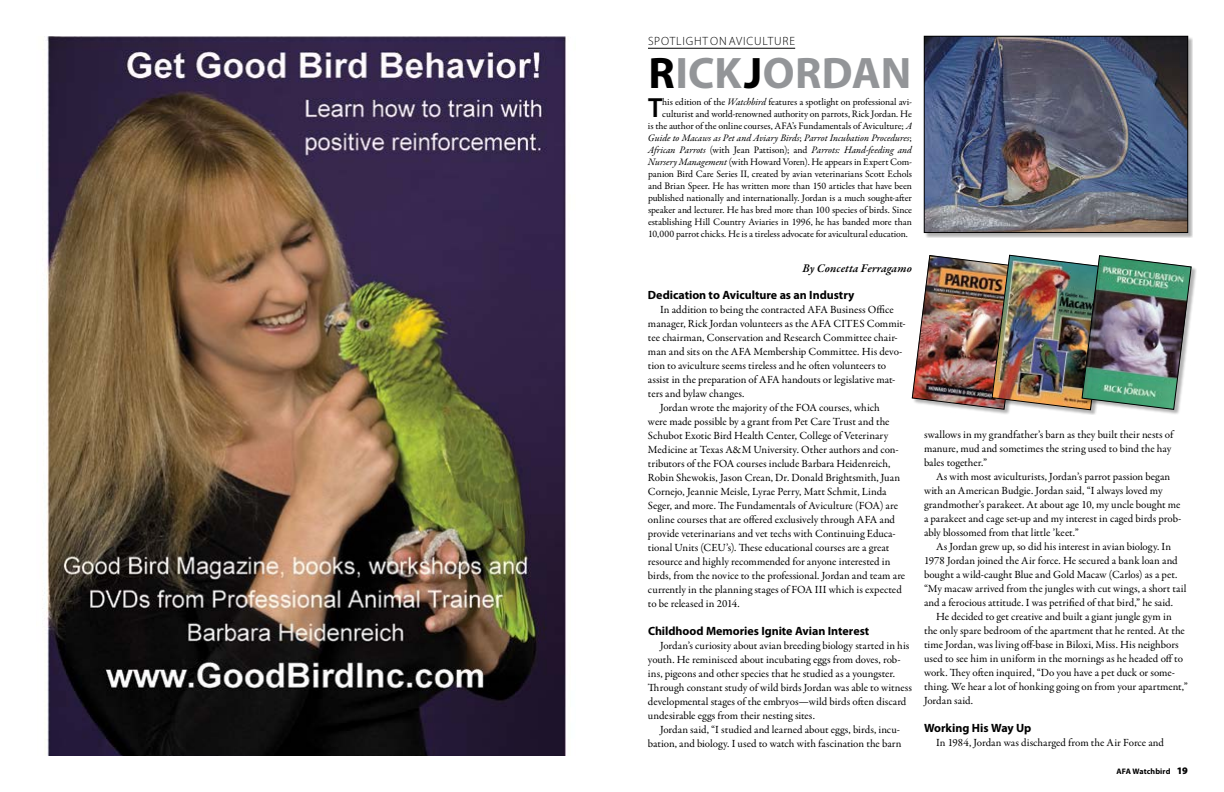
<style>
.page{position:relative;width:1224px;height:792px;background:#fff}
.page>*{position:absolute;margin:0;border:0;box-sizing:border-box;transform-origin:0 0}
.t1{font:700 44.3px "Myriad Pro";color:#939598}
.t2{font:600 27.8px "Myriad Pro";color:#000}
.t3{font:700 12px "Myriad Pro";letter-spacing:-.005em;color:#000}
.t4{font:300 12px "Myriad Pro";letter-spacing:.065em;color:#000}
.t5{font:italic 600 12px "Garamond Premr Pro";letter-spacing:.005em;color:#000}
.t6{font:11px/14px "Garamond Premr Pro";color:#000}
.t7{font:10px "Garamond Premr Pro";letter-spacing:-.005em;color:#000}
.t8{font:italic 10px "Garamond Premr Pro";letter-spacing:-.005em;color:#000}
.t9{font:700 8px "Myriad Pro";letter-spacing:.01em;color:#000}
.s1{color:#000}
.s2{font-style:italic}
.s3{font-style:normal}
.s4{font-weight:900;font-size:10px}
</style>
<div class="page">
<img style="left:44px;top:36px;width:522px;height:720px">
<div style="left:912px;top:255px;width:115px;height:160px;background:#000;opacity:.3"></div>
<div style="left:992px;top:255px;width:122px;height:160px;background:#000;opacity:.3"></div>
<div style="left:1082px;top:256px;width:115px;height:160px;background:#000;opacity:.3"></div>
<img style="left:912px;top:255px;width:280px;height:155px">
<div style="left:924px;top:36px;width:269px;height:202px;background:#000;opacity:.3"></div>
<img style="left:926px;top:38px;width:260px;height:193px">
<div style="left:924px;top:36px;width:264px;height:197px;border:1px solid #000"></div>
<hr style="left:648px;top:48px;width:147px;height:1px;background:#000">
<p class="t4" style="left:648px;top:34px;width:148px">SPOTLIGHT ON AVICULTURE</p>
<h1 class="t1" style="left:648px;top:44px;width:145px"><span class="s1">R</span>ick <span class="s1">J</span>ordan</h1>
<h2 class="t2" style="left:648px;top:90px;width:16px">T</h2>
<p class="t7" style="left:662px;top:96px;width:251px">his edition of the <span class="s2">Watchbird</span> features a spotlight on professional avi-</p>
<p class="t7" style="left:662px;top:108px;width:251px">culturist and world-renowned authority on parrots, Rick Jordan. He</p>
<p class="t7" style="left:648px;top:120px;width:266px">is the author of the online courses, AFA’s Fundamentals of Aviculture; <span class="s2">A</span></p>
<p class="t8" style="left:648px;top:132px;width:266px">Guide to Macaws as Pet and Aviary Birds<span class="s3">;</span> Parrot Incubation Procedures<span class="s3">;</span></p>
<p class="t8" style="left:648px;top:144px;width:266px">African Parrots <span class="s3">(with Jean Pattison); and</span> Parrots: Hand-feeding and</p>
<p class="t7" style="left:648px;top:156px;width:266px"><span class="s2">Nursery Management</span> (with Howard Voren). He appears in Expert Com-</p>
<p class="t7" style="left:648px;top:168px;width:266px">panion Bird Care Series II, created by avian veterinarians Scott Echols</p>
<p class="t7" style="left:648px;top:180px;width:266px">and Brian Speer. He has written more than 150 articles that have been</p>
<p class="t7" style="left:648px;top:192px;width:266px">published nationally and internationally. Jordan is a much sought-after</p>
<p class="t7" style="left:648px;top:204px;width:266px">speaker and lecturer. He has bred more than 100 species of birds. Since</p>
<p class="t7" style="left:648px;top:216px;width:266px">establishing Hill Country Aviaries in 1996, he has banded more than</p>
<p class="t7" style="left:648px;top:228px;width:261px">10,000 parrot chicks. He is a tireless advocate for avicultural education.</p>
<p class="t5" style="left:803px;top:261px;width:111px">By Concetta Ferragamo</p>
<p class="t3" style="left:648px;top:287px;width:208px">Dedication to Aviculture as an Industry</p>
<p class="t6" style="left:660px;top:302px;width:235px">In addition to being the contracted AFA Business Office</p>
<p class="t6" style="left:648px;top:317px;width:259px">manager, Rick Jordan volunteers as the AFA CITES Commit-</p>
<p class="t6" style="left:648px;top:331px;width:251px">tee chairman, Conservation and Research Committee chair-</p>
<p class="t6" style="left:648px;top:345px;width:256px">man and sits on the AFA Membership Committee. His devo-</p>
<p class="t6" style="left:648px;top:359px;width:240px">tion to aviculture seems tireless and he often volunteers to</p>
<p class="t6" style="left:648px;top:373px;width:249px">assist in the preparation of AFA handouts or legislative mat-</p>
<p class="t6" style="left:648px;top:387px;width:98px">ters and bylaw changes.</p>
<p class="t6" style="left:660px;top:401px;width:221px">Jordan wrote the majority of the FOA courses, which</p>
<p class="t6" style="left:648px;top:415px;width:243px">were made possible by a grant from Pet Care Trust and the</p>
<p class="t6" style="left:648px;top:429px;width:242px">Schubot Exotic Bird Health Center, College of Veterinary</p>
<p class="t6" style="left:648px;top:443px;width:252px">Medicine at Texas A&amp;M University. Other authors and con-</p>
<p class="t6" style="left:648px;top:457px;width:244px">tributors of the FOA courses include Barbara Heidenreich,</p>
<p class="t6" style="left:648px;top:471px;width:254px">Robin Shewokis, Jason Crean, Dr. Donald Brightsmith, Juan</p>
<p class="t6" style="left:648px;top:485px;width:240px">Cornejo, Jeannie Meisle, Lyrae Perry, Matt Schmit, Linda</p>
<p class="t6" style="left:648px;top:499px;width:252px">Seger, and more. The Fundamentals of Aviculture (FOA) are</p>
<p class="t6" style="left:648px;top:513px;width:249px">online courses that are offered exclusively through AFA and</p>
<p class="t6" style="left:648px;top:527px;width:249px">provide veterinarians and vet techs with Continuing Educa-</p>
<p class="t6" style="left:648px;top:541px;width:243px">tional Units (CEU’s). These educational courses are a great</p>
<p class="t6" style="left:648px;top:555px;width:244px">resource and highly recommended for anyone interested in</p>
<p class="t6" style="left:648px;top:569px;width:259px">birds, from the novice to the professional. Jordan and team are</p>
<p class="t6" style="left:648px;top:583px;width:255px">currently in the planning stages of FOA III which is expected</p>
<p class="t6" style="left:648px;top:597px;width:93px">to be released in 2014.</p>
<p class="t3" style="left:648px;top:623px;width:223px">Childhood Memories Ignite Avian Interest</p>
<p class="t6" style="left:648px;top:638px;width:265px;text-indent:12px">Jordan’s curiosity about avian breeding biology started in his youth. He reminisced about incubating eggs from doves, rob&shy;ins, pigeons and other species that he studied as a youngster.<br>Through constant study of wild birds Jordan was able to witness developmental stages of the embryos—wild birds often discard undesirable eggs from their nesting sites.</p>
<p class="t6" style="left:648px;top:723px;width:255px;text-align:right">Jordan said, “I studied and learned about eggs, birds, incu&shy;bation, and biology. I used to watch with fascination the barn</p>
<p class="t6" style="left:924px;top:428px;width:251px">swallows in my grandfather’s barn as they built their nests of manure, mud and sometimes the string used to bind the hay bales together.”</p>
<p class="t6" style="left:924px;top:470px;width:259px;text-indent:12px">As with most aviculturists, Jordan’s parrot passion began with an American Budgie. Jordan said, “I always loved my grandmother’s parakeet. At about age 10, my uncle bought me a parakeet and cage set-up and my interest in caged birds prob&shy;ably blossomed from that little ’keet.”</p>
<p class="t6" style="left:924px;top:540px;width:264px;text-indent:12px">As Jordan grew up, so did his interest in avian biology. In 1978 Jordan joined the Air force. He secured a bank loan and bought a wild-caught Blue and Gold Macaw (Carlos) as a pet. “My macaw arrived from the jungles with cut wings, a short tail and a ferocious attitude. I was petrified of that bird,” he said.</p>
<p class="t6" style="left:924px;top:610px;width:265px;text-indent:12px">He decided to get creative and built a giant jungle gym in the only spare bedroom of the apartment that he rented. At the time Jordan, was living off-base in Biloxi, Miss. His neighbors used to see him in uniform in the mornings as he headed off to work. They often inquired, “Do you have a pet duck or some&shy;thing. We hear a lot of honking going on from your apartment,” Jordan said.</p>
<p class="t3" style="left:924px;top:720px;width:109px">Working His Way Up</p>
<p class="t6" style="left:936px;top:736px;width:230px">In 1984, Jordan was discharged from the Air Force and</p>
<p class="t9" style="left:1116px;top:766px;width:73px">AFA Watchbird <span class="s4">19</span></p>
</div>
